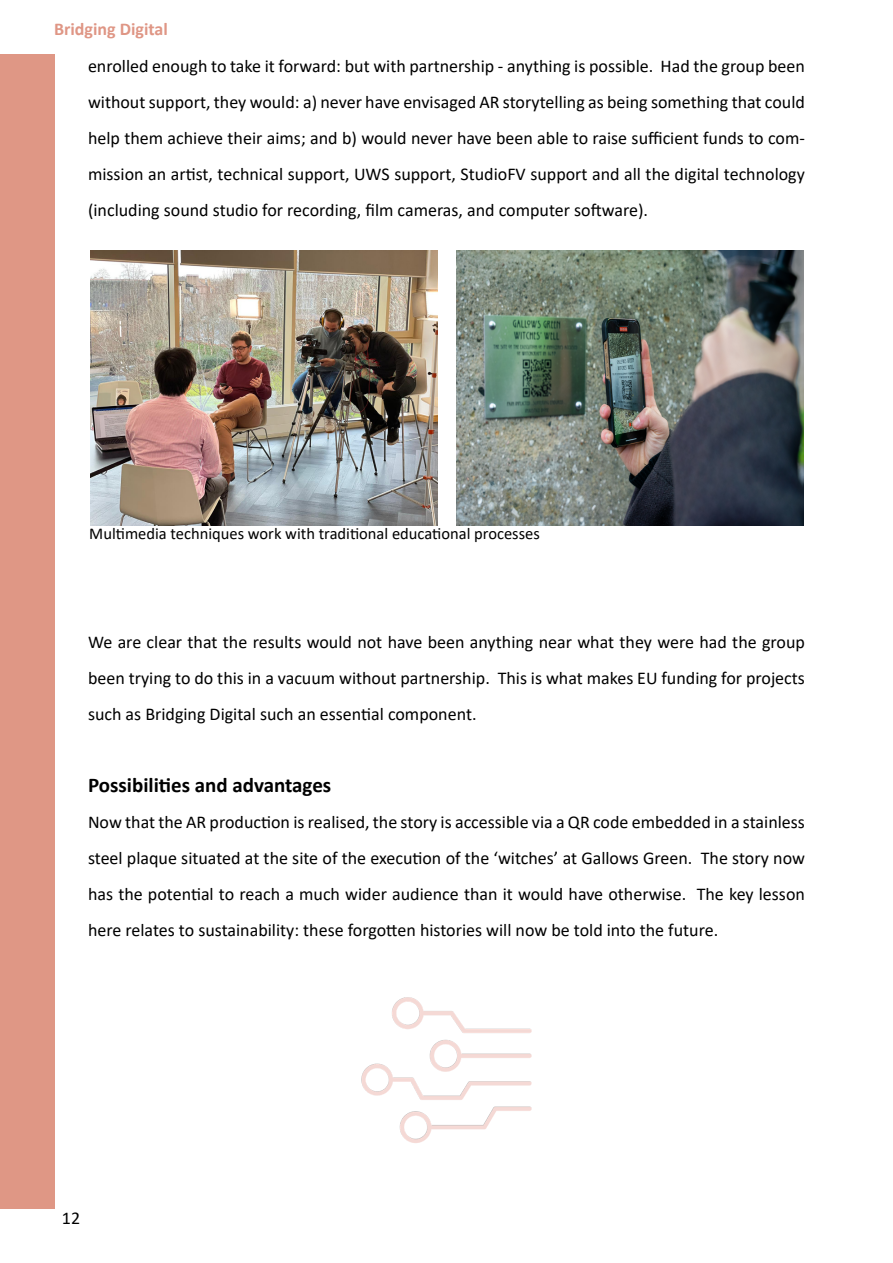
<style>
.page{position:relative;width:893px;height:1263px;background:#fff}
.page>*{position:absolute;margin:0;border:0;box-sizing:border-box;transform-origin:0 0}
.t1{font:700 21px "Calibri";color:#000}
.t2{font:18px/36px "Calibri";color:#000;text-align:justify}
.t3{font:700 18px "Calibri";color:#df9685}
.t4{font:16.5px "Calibri";color:#000}
</style>
<div class="page">
<img style="left:457px;top:250px;width:346px;height:275px">
<div style="left:0;top:54px;width:54px;height:1155px;background:#df9785"></div>
<img style="left:90px;top:250px;width:347px;height:275px">
<img style="left:361px;top:997px;width:171px;height:146px">
<p class="t3" style="left:54px;top:16px;width:115px">Bridging Digital</p>
<p class="t2" style="left:88px;top:48px;width:718px">enrolled enough to take it forward: but with partnership - anything is possible. Had the group been without support, they would: a) never have envisaged AR storytelling as being something that could help them achieve their aims; and b) would never have been able to raise sufficient funds to com&shy;mission an artist, technical support, UWS support, StudioFV support and all the digital technology (including sound studio for recording, film cameras, and computer software).</p>
<p class="t4" style="left:89px;top:522px;width:452px">Multimedia techniques work with traditional educational processes</p>
<p class="t2" style="left:88px;top:624px;width:718px">We are clear that the results would not have been anything near what they were had the group been trying to do this in a vacuum without partnership. This is what makes EU funding for projects such as Bridging Digital such an essential component.</p>
<p class="t1" style="left:88px;top:770px;width:245px">Possibilities and advantages</p>
<p class="t2" style="left:88px;top:804px;width:718px">Now that the AR production is realised, the story is accessible via a QR code embedded in a stainless steel plaque situated at the site of the execution of the ‘witches’ at Gallows Green. The story now has the potential to reach a much wider audience than it would have otherwise. The key lesson here relates to sustainability: these forgotten histories will now be told into the future.</p>
<p class="t2" style="left:62px;top:1200px;width:20px">12</p>
</div>
